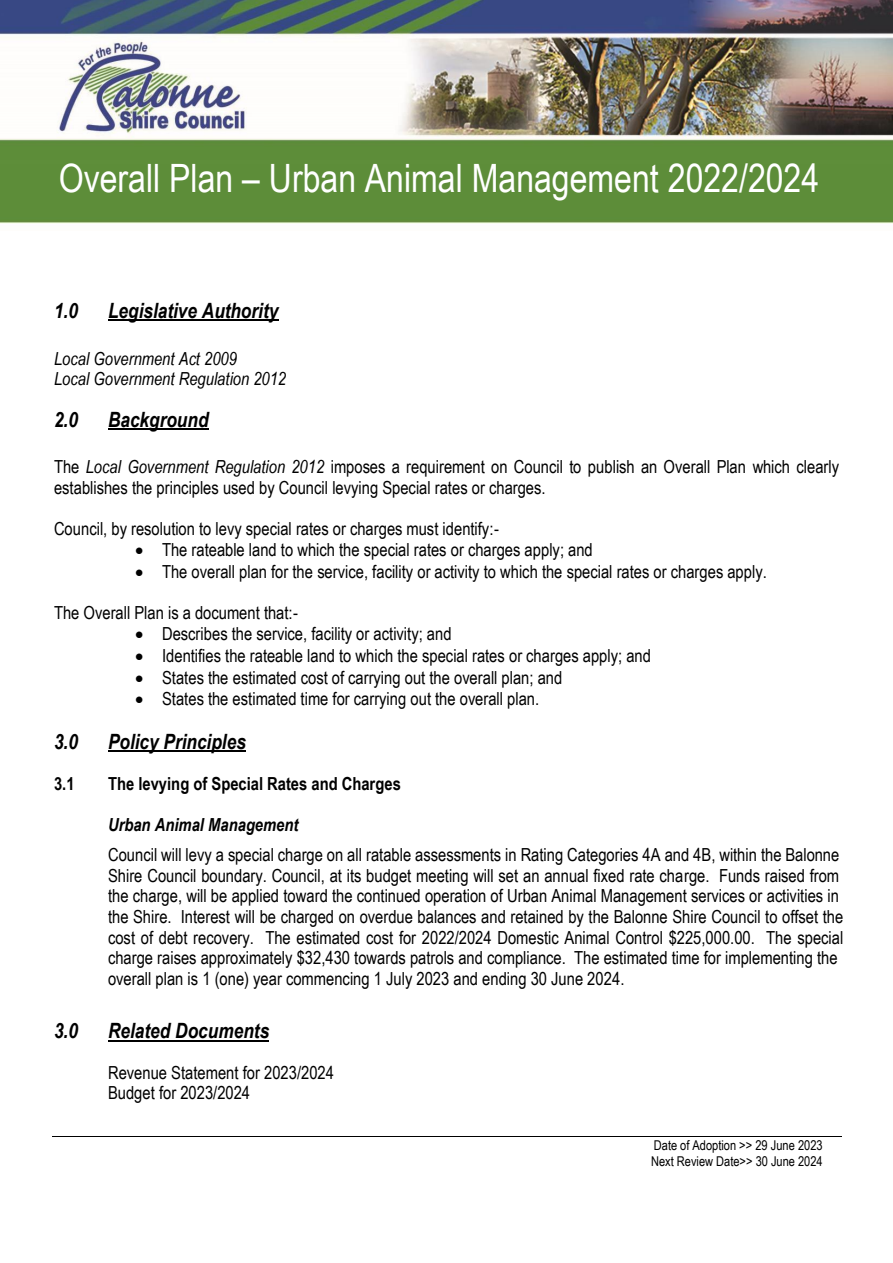
<style>
.page{position:relative;width:893px;height:1263px;background:#fff}
.page>*{position:absolute;margin:0;border:0;box-sizing:border-box;transform-origin:0 0}
.t1{font:39px "Arial Narrow";color:#fff}
.t2{font:italic 700 21px "Arial Narrow";color:#000}
.t3{font:18px/20.7px "Arial Narrow";color:#000}
.t4{font:italic 18px "Arial Narrow";color:#000}
.t5{font:700 18px "Arial Narrow";color:#000}
.t6{font:13.5px/15.5px "Arial Narrow";color:#000}
.s1{font-style:italic}
.s2{font-weight:700;font-style:italic}
</style>
<div class="page">
<hr style="left:52px;top:1136px;width:789px;height:1px;background:#000">
<img style="left:0;top:0;width:893px;height:224px">
<hr style="left:108px;top:320px;width:170px;height:1px;background:#000">
<hr style="left:108px;top:428px;width:100px;height:1px;background:#000">
<hr style="left:108px;top:751px;width:138px;height:1px;background:#000">
<hr style="left:108px;top:1040px;width:161px;height:1px;background:#000">
<h1 class="t1" style="left:59px;top:155px;width:762px">Overall Plan – Urban Animal Management 2022/2024</h1>
<h1 class="t2" style="left:54px;top:298px;width:25px">1.0</h1>
<h1 class="t2" style="left:108px;top:298px;width:172px">Legislative Authority</h1>
<p class="t4" style="left:54px;top:348px;width:184px">Local Government Act 2009</p>
<p class="t4" style="left:54px;top:368px;width:234px">Local Government Regulation 2012</p>
<h1 class="t2" style="left:54px;top:407px;width:25px">2.0</h1>
<h1 class="t2" style="left:108px;top:407px;width:102px">Background</h1>
<p class="t3" style="left:54px;top:456px;width:787px">The <span class="s1">Local Government Regulation 2012</span> imposes a requirement on Council to publish an Overall Plan which clearly establishes the principles used by Council levying Special rates or charges.</p>
<p class="t3" style="left:54px;top:518px;width:446px">Council, by resolution to levy special rates or charges must identify:-</p>
<p class="t3" style="left:135px;top:539px;width:459px">• The rateable land to which the special rates or charges apply; and</p>
<p class="t3" style="left:135px;top:561px;width:633px">• The overall plan for the service, facility or activity to which the special rates or charges apply.</p>
<p class="t3" style="left:54px;top:602px;width:245px">The Overall Plan is a document that:-</p>
<p class="t3" style="left:135px;top:623px;width:318px">• Describes the service, facility or activity; and</p>
<p class="t3" style="left:135px;top:645px;width:517px">• Identifies the rateable land to which the special rates or charges apply; and</p>
<p class="t3" style="left:135px;top:667px;width:429px">• States the estimated cost of carrying out the overall plan; and</p>
<p class="t3" style="left:135px;top:688px;width:406px">• States the estimated time for carrying out the overall plan.</p>
<p class="t2" style="left:54px;top:729px;width:25px">3.0</p>
<p class="t2" style="left:108px;top:729px;width:139px">Policy Principles</p>
<p class="t5" style="left:54px;top:773px;width:22px">3.1</p>
<p class="t5" style="left:108px;top:773px;width:294px">The levying of Special Rates and Charges</p>
<p class="t3" style="left:108px;top:810px;width:733px;line-height:29.5px"><span class="s2">Urban Animal Management<br></span>Council will levy a special charge on all ratable assessments in Rating Categories 4A and 4B, within the Balonne</p>
<p class="t3" style="left:108px;top:865px;width:737px">Shire Council boundary. Council, at its budget meeting will set an annual fixed rate charge. Funds raised from the charge, will be applied toward the continued operation of Urban Animal Management services or activities in the Shire. Interest will be charged on overdue balances and retained by the Balonne Shire Council to offset the cost of debt recovery. The estimated cost for 2022/2024 Domestic Animal Control $225,000.00. The special charge raises approximately $32,430 towards patrols and compliance. The estimated time for implementing the overall plan is 1 (one) year commencing 1 July 2023 and ending 30 June 2024.</p>
<p class="t2" style="left:108px;top:1018px;width:163px">Related Documents</p>
<p class="t3" style="left:108px;top:1062px;width:227px">Revenue Statement for 2023/2024<br>Budget for 2023/2024</p>
<p class="t2" style="left:54px;top:1018px;width:26px">3.0</p>
<p class="t6" style="left:651px;top:1138px;width:173px">Date of Adoption &gt;&gt; 29 June 2023<br>Next Review Date&gt;&gt; 30 June 2024</p>
</div>
